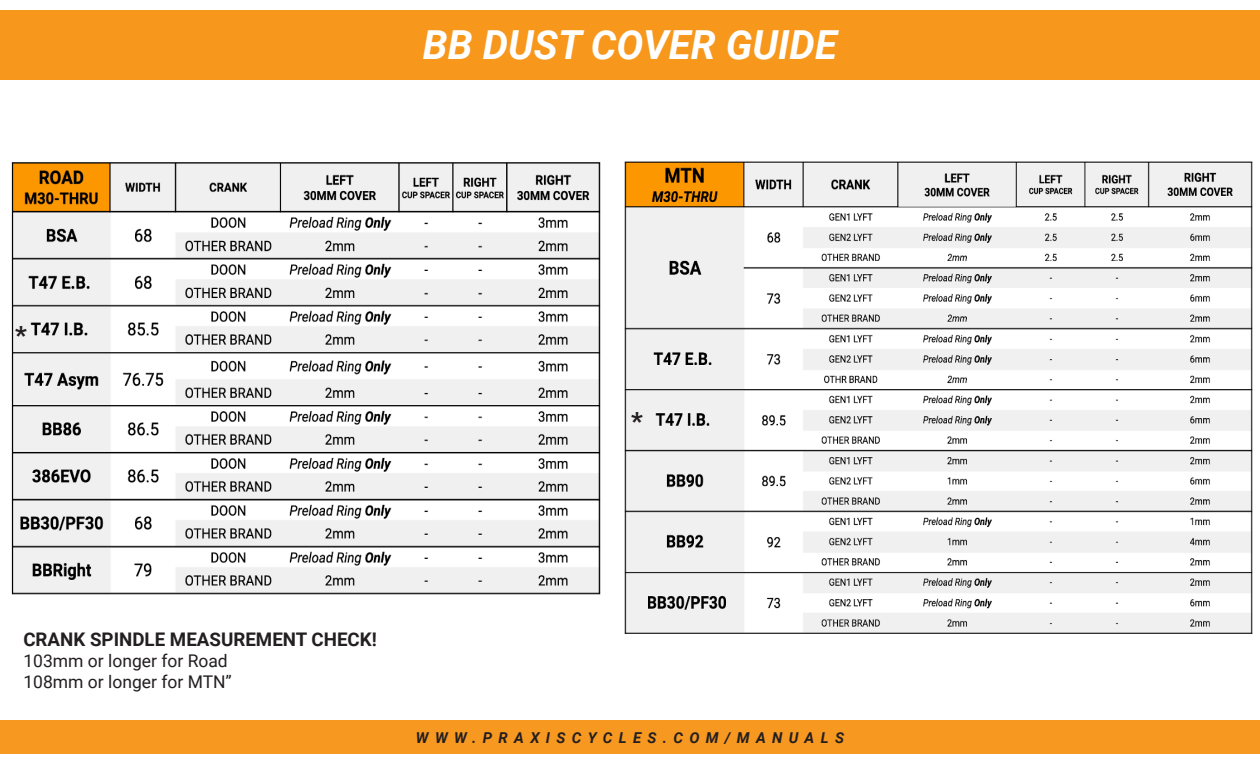
<style>
.page{position:relative;width:1260px;height:765px;background:#fff}
.page>*{position:absolute;margin:0;border:0;box-sizing:border-box;transform-origin:0 0}
.t1{font:italic 700 40px "Roboto";color:#fff}
.t2{font:900 25px "Roboto";color:#231f20}
.t3{font:700 18.75px "Roboto";color:#231f20}
.t4{font:17.5px/21px "Roboto";color:#231f20}
.t5{font:italic 700 15px "Roboto";letter-spacing:.42em;color:#231f20}
</style>
<div class="page">
<img style="left:11px;top:162px;width:590px;height:433px">
<div style="left:0;top:720px;width:1260px;height:34px;background:#f79821"></div>
<div style="left:0;top:10px;width:1260px;height:70px;background:#f7981d"></div>
<img style="left:624px;top:161px;width:629px;height:473px">
<h1 class="t1" style="left:423px;top:29px;width:416px">BB DUST COVER GUIDE</h1>
<h2 class="t2" style="left:15px;top:325px;width:13px">*</h2>
<h2 class="t2" style="left:631px;top:411px;width:13px">*</h2>
<p class="t3" style="left:23px;top:632px;width:355px">CRANK SPINDLE MEASUREMENT CHECK!</p>
<p class="t4" style="left:23px;top:652px;width:210px">103mm or longer for Road<br>108mm or longer for MTN”</p>
<p class="t5" style="left:416px;top:731px;width:430px">WWW.PRAXISCYCLES.COM/MANUALS</p>
</div>
